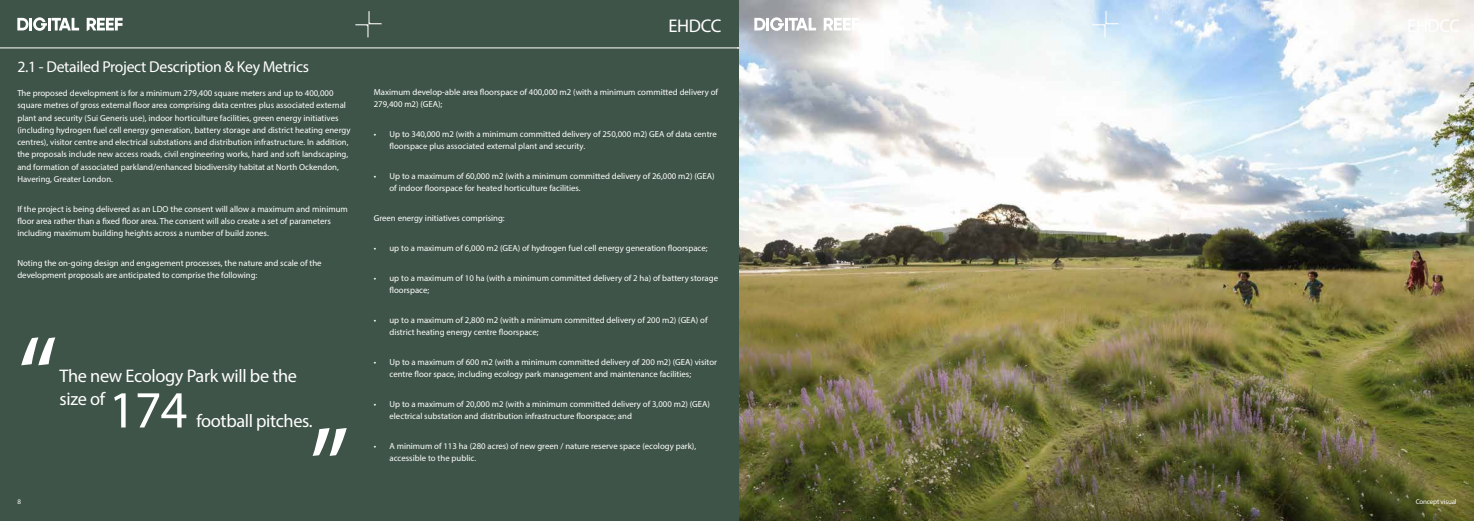
<style>
.page{position:relative;width:1474px;height:521px;background:#fff}
.page>*{position:absolute;margin:0;border:0;box-sizing:border-box;transform-origin:0 0}
.t1{font:114.36px "Myriad Pro";color:#fff}
.t2{font:52.5px "Myriad Pro";color:#fff}
.t3{font:18.38px "Myriad Pro";letter-spacing:-.02em;color:#fff}
.t4{font:18.29px/22.8px "Myriad Pro";letter-spacing:-.02em;color:#fff}
.t5{font:15.75px "Myriad Pro";letter-spacing:-.02em;color:#fff}
.t6{font:8.75px/12.2px "Myriad Pro";color:#fff}
.t7{font:7px "Myriad Pro";letter-spacing:-.02em;color:#fff}
</style>
<div class="page">
<div style="left:0;top:0;width:1473px;height:521px;background:#3f5449"></div>
<hr style="left:0;top:48px;width:1473px;height:1px;background:#fff">
<svg style="left:87px;top:18px;width:36px;height:13px"></svg>
<svg style="left:17px;top:17px;width:62px;height:14px"></svg>
<svg style="left:355px;top:11px;width:26px;height:26px"></svg>
<img style="left:739px;top:0;width:734px;height:521px">
<svg style="left:823px;top:18px;width:36px;height:13px"></svg>
<svg style="left:754px;top:17px;width:62px;height:14px"></svg>
<svg style="left:1092px;top:11px;width:26px;height:26px"></svg>
<h3 class="t5" style="left:17px;top:57px;width:293px">2.1 - Detailed Project Description &amp; Key Metrics</h3>
<p class="t6" style="left:17px;top:87px;width:334px">The proposed development is for a minimum 279,400 square meters and up to 400,000 square metres of gross external floor area comprising data centres plus associated external plant and security (Sui Generis use), indoor horticulture facilities, green energy initiatives (including hydrogen fuel cell energy generation, battery storage and district heating energy centres), visitor centre and electrical substations and distribution infrastructure. In addition, the proposals include new access roads, civil engineering works, hard and soft landscaping, and formation of associated parkland/enhanced biodiversity habitat at North Ockendon, Havering, Greater London.</p>
<p class="t6" style="left:17px;top:202px;width:332px">If the project is being delivered as an LDO the consent will allow a maximum and minimum floor area rather than a fixed floor area. The consent will also create a set of parameters including maximum building heights across a number of build zones.</p>
<p class="t6" style="left:17px;top:257px;width:306px">Noting the on-going design and engagement processes, the nature and scale of the development proposals are anticipated to comprise the following:</p>
<h1 class="t1" style="left:17px;top:307px;width:42px">“</h1>
<h3 class="t4" style="left:60px;top:364px;width:239px">The new Ecology Park will be the size of</h3>
<h2 class="t2" style="left:109px;top:377px;width:80px">174</h2>
<h3 class="t4" style="left:196px;top:410px;width:118px">football pitches.</h3>
<h1 class="t1" style="left:350px;top:486px;width:42px;rotate:-180deg">“</h1>
<h3 class="t3" style="left:668px;top:14px;width:54px">EHDCC</h3>
<p class="t6" style="left:374px;top:86px;width:346px">Maximum develop-able area floorspace of 400,000 m2 (with a minimum committed delivery of<br>279,400 m2) (GEA);</p>
<p class="t6" style="left:389px;top:128px;width:329px;text-indent:-16px">• Up to 340,000 m2 (with a minimum committed delivery of 250,000 m2) GEA of data centre floorspace plus associated external plant and security.</p>
<p class="t6" style="left:389px;top:170px;width:326px;text-indent:-16px">• Up to a maximum of 60,000 m2 (with a minimum committed delivery of 26,000 m2) (GEA) of indoor floorspace for heated horticulture facilities.</p>
<p class="t6" style="left:374px;top:212px;width:132px">Green energy initiatives comprising:</p>
<p class="t6" style="left:374px;top:242px;width:335px">• up to a maximum of 6,000 m2 (GEA) of hydrogen fuel cell energy generation floorspace;</p>
<p class="t6" style="left:389px;top:271px;width:330px;text-indent:-16px">• up to a maximum of 10 ha (with a minimum committed delivery of 2 ha) of battery storage floorspace;</p>
<p class="t6" style="left:389px;top:313px;width:319px;text-indent:-16px">• up to a maximum of 2,800 m2 (with a minimum committed delivery of 200 m2) (GEA) of district heating energy centre floorspace;</p>
<p class="t6" style="left:389px;top:355px;width:329px;text-indent:-16px">• Up to a maximum of 600 m2 (with a minimum committed delivery of 200 m2) (GEA) visitor centre floor space, including ecology park management and maintenance facilities;</p>
<p class="t6" style="left:389px;top:397px;width:322px;text-indent:-16px">• Up to a maximum of 20,000 m2 (with a minimum committed delivery of 3,000 m2) (GEA) electrical substation and distribution infrastructure floorspace; and</p>
<p class="t6" style="left:389px;top:439px;width:308px;text-indent:-16px">• A minimum of 113 ha (280 acres) of new green / nature reserve space (ecology park), accessible to the public.</p>
<p class="t7" style="left:17px;top:497px;width:5px">8</p>
<p class="t7" style="left:1386px;top:497px;width:71px">Aerial Site Concept visual</p>
</div>
